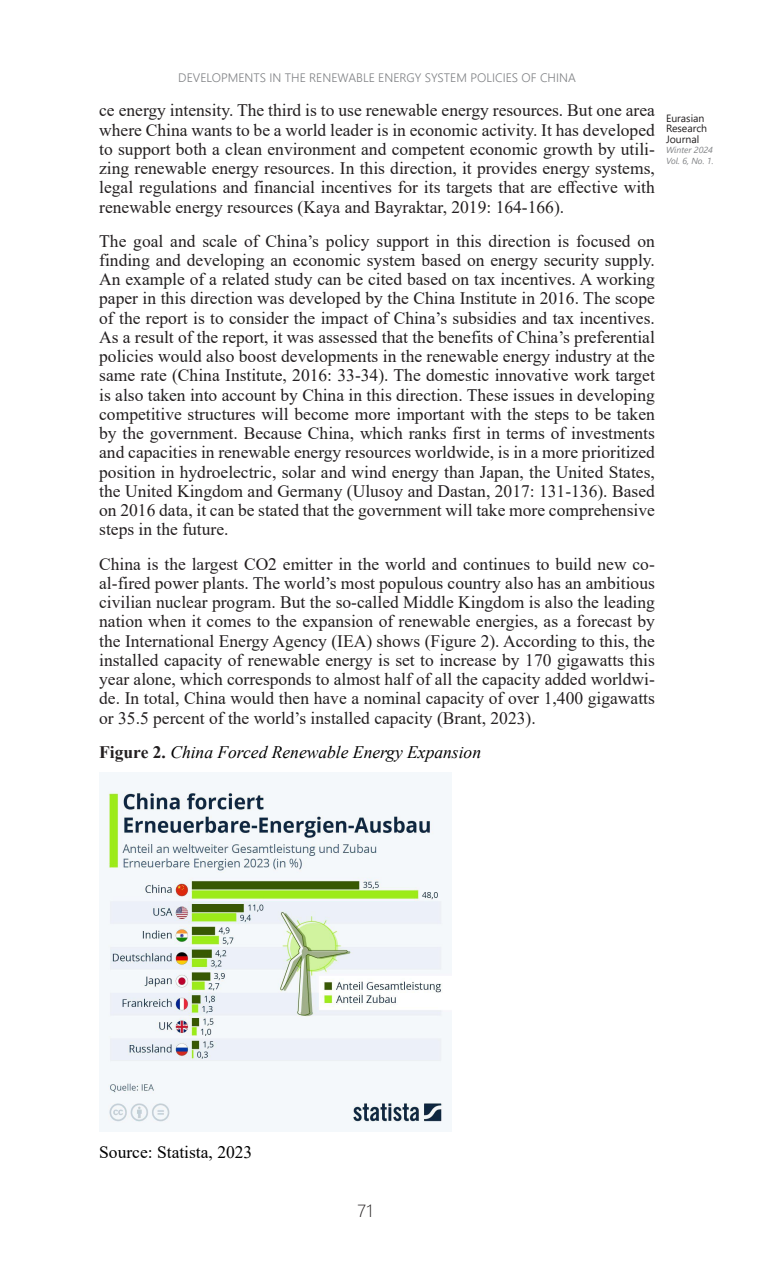
<style>
.page{position:relative;width:769px;height:1265px;background:#fff}
.page>*{position:absolute;margin:0;border:0;box-sizing:border-box;transform-origin:0 0}
.t1{font:17.5px/19.2px "Times New Roman";color:#231f20;text-align:justify}
.t2{font:italic 17.5px "Times New Roman";color:#000}
.t3{font:17.5px "Times New Roman";color:#000}
.t4{font:300 17.5px "Segoe UI";color:#231f20}
.t5{font:300 12.25px "Segoe UI";color:#808285}
.t6{font:10.5px/10.5px "Segoe UI";color:#231f20}
.t7{font:italic 8.75px/10.5px "Segoe UI";color:#808285}
.s1{font-weight:700;font-style:normal;color:#231f20}
</style>
<div class="page">
<img style="left:99px;top:772px;width:353px;height:360px">
<p class="t5" style="left:178px;top:66px;width:399px">DEVELOPMENTS IN THE RENEWABLE ENERGY SYSTEM POLICIES OF CHINA</p>
<p class="t1" style="left:99px;top:100px;width:557px">ce energy intensity. The third is to use renewable energy resources. But one area where China wants to be a world leader is in economic activity. It has developed to support both a clean environment and competent economic growth by utili&shy;zing renewable energy resources. In this direction, it provides energy systems, legal regulations and financial incentives for its targets that are effective with renewable energy resources (Kaya and Bayraktar, 2019: 164-166).</p>
<p class="t1" style="left:99px;top:231px;width:557px">The goal and scale of China’s policy support in this direction is focused on finding and developing an economic system based on energy security supply.<br>An example of a related study can be cited based on tax incentives. A working paper in this direction was developed by the China Institute in 2016. The scope of the report is to consider the impact of China’s subsidies and tax incentives.<br>As a result of the report, it was assessed that the benefits of China’s preferential policies would also boost developments in the renewable energy industry at the same rate (China Institute, 2016: 33-34). The domestic innovative work target is also taken into account by China in this direction. These issues in developing competitive structures will become more important with the steps to be taken by the government. Because China, which ranks first in terms of investments and capacities in renewable energy resources worldwide, is in a more prioritized position in hydroelectric, solar and wind energy than Japan, the United States, the United Kingdom and Germany (Ulusoy and Dastan, 2017: 131-136). Based on 2016 data, it can be stated that the government will take more comprehensive steps in the future.</p>
<p class="t1" style="left:99px;top:554px;width:557px">China is the largest CO2 emitter in the world and continues to build new co&shy;al-fired power plants. The world’s most populous country also has an ambitious civilian nuclear program. But the so-called Middle Kingdom is also the leading nation when it comes to the expansion of renewable energies, as a forecast by the International Energy Agency (IEA) shows (Figure 2). According to this, the installed capacity of renewable energy is set to increase by 170 gigawatts this year alone, which corresponds to almost half of all the capacity added worldwi&shy;de. In total, China would then have a nominal capacity of over 1,400 gigawatts or 35.5 percent of the world’s installed capacity (Brant, 2023).</p>
<p class="t2" style="left:99px;top:740px;width:383px"><span class="s1">Figure 2.</span> China Forced Renewable Energy Expansion</p>
<p class="t6" style="left:666px;top:112px;width:43px">Eurasian<br>Research<br>Journal</p>
<p class="t7" style="left:666px;top:143px;width:49px">Winter 2024<br>Vol. 6, No. 1.</p>
<p class="t3" style="left:99px;top:1139px;width:155px">Source: Statista, 2023</p>
<p class="t4" style="left:358px;top:1194px;width:16px">71</p>
</div>
